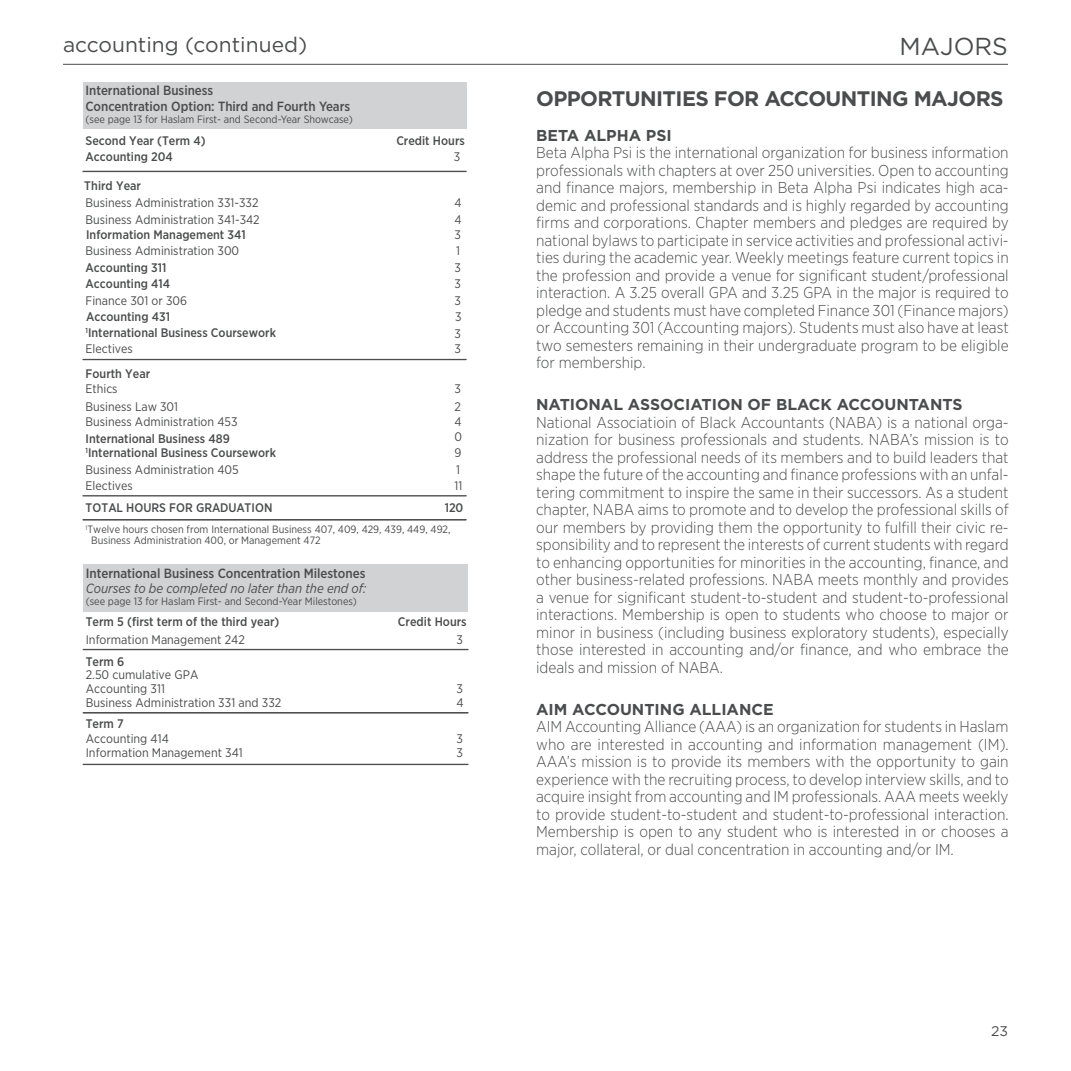
<style>
.page{position:relative;width:1071px;height:1071px;background:#fff}
.page>*{position:absolute;margin:0;border:0;box-sizing:border-box;transform-origin:0 0}
.t1{font:24.5px "Gotham";color:#4b4c4d}
.ChapterHeadings2{font:700 21px "Gotham";letter-spacing:-.03em;color:#4b4c4d}
.t2{font:21px "Gotham";color:#4b4c4d}
.TextLevel2{font:300 15.75px/17.5px "Gotham Narrow";color:#4b4c4d;text-align:justify}
.Body_text{font:700 15.75px "Gotham";color:#4b4c4d}
.Text{font:700 15.75px "Gotham";color:#4b4c4d}
.t3{font:14px "Gotham";color:#4b4c4d}
.t4{font:500 13.3px/15.6px "Gotham Narrow";color:#4b4c4d}
.t5{font:italic 13.3px "Gotham Narrow";color:#4b4c4d}
.t6{font:12.42px/17.2px "Gotham Narrow";color:#4b4c4d}
.t7{font:500 12.42px "Gotham Narrow";color:#4b4c4d}
.t8{font:10.67px/11.2px "Gotham Narrow";color:#4b4c4d}
</style>
<div class="page">
<hr style="left:63px;top:64px;width:945px;height:1px;background:#4b4c4d">
<div style="left:83px;top:82px;width:383px;height:47px;background:#d1d2d4"></div>
<svg style="left:82px;top:495px;width:385px;height:1px"></svg>
<svg style="left:82px;top:519px;width:385px;height:1px"></svg>
<svg style="left:82px;top:359px;width:385px;height:1px"></svg>
<svg style="left:82px;top:171px;width:385px;height:1px"></svg>
<div style="left:83px;top:564px;width:385px;height:48px;background:#d1d2d4"></div>
<svg style="left:82px;top:764px;width:387px;height:1px"></svg>
<svg style="left:82px;top:649px;width:387px;height:1px"></svg>
<svg style="left:82px;top:712px;width:387px;height:1px"></svg>
<p class="t2" style="left:63px;top:32px;width:246px">accounting (continued)</p>
<p class="t1" style="left:900px;top:31px;width:110px">MAJORS</p>
<p class="t4" style="left:86px;top:82px;width:266px">International Business<br>Concentration Option: Third and Fourth Years</p>
<p class="t7" style="left:86px;top:133px;width:122px">Second Year (Term 4)</p>
<p class="t7" style="left:396px;top:133px;width:70px">Credit Hours</p>
<p class="ChapterHeadings2" style="left:536px;top:85px;width:469px">OPPORTUNITIES FOR ACCOUNTING MAJORS</p>
<p class="Text" style="left:536px;top:125px;width:137px">BETA ALPHA PSI</p>
<p class="TextLevel2" style="left:536px;top:144px;width:474px">Beta Alpha Psi is the international organization for business information professionals with chapters at over 250 universities. Open to accounting and finance majors, membership in Beta Alpha Psi indicates high aca&shy;demic and professional standards and is highly regarded by accounting firms and corporations. Chapter members and pledges are required by national bylaws to participate in service activities and professional activi&shy;ties during the academic year. Weekly meetings feature current topics in the profession and provide a venue for significant student/professional interaction. A 3.25 overall GPA and 3.25 GPA in the major is required to pledge and students must have completed Finance 301 (Finance majors) or Accounting 301 (Accounting majors). Students must also have at least two semesters remaining in their undergraduate program to be eligible for membership.</p>
<p class="Body_text" style="left:536px;top:394px;width:428px">NATIONAL ASSOCIATION OF BLACK ACCOUNTANTS</p>
<p class="TextLevel2" style="left:536px;top:413px;width:474px">National Associatioin of Black Accountants (NABA) is a national orga&shy;nization for business professionals and students. NABA’s mission is to address the professional needs of its members and to build leaders that shape the future of the accounting and finance professions with an unfal&shy;tering commitment to inspire the same in their successors. As a student chapter, NABA aims to promote and to develop the professional skills of our members by providing them the opportunity to fulfill their civic re&shy;sponsibility and to represent the interests of current students with regard to enhancing opportunities for minorities in the accounting, finance, and other business-related professions. NABA meets monthly and provides a venue for significant student-to-student and student-to-professional interactions. Membership is open to students who choose to major or minor in business (including business exploratory students), especially those interested in accounting and/or finance, and who embrace the ideals and mission of NABA.</p>
<p class="Body_text" style="left:536px;top:699px;width:239px">AIM ACCOUNTING ALLIANCE</p>
<p class="TextLevel2" style="left:536px;top:718px;width:474px">AIM Accounting Alliance (AAA) is an organization for students in Haslam who are interested in accounting and information management (IM).<br>AAA’s mission is to provide its members with the opportunity to gain experience with the recruiting process, to develop interview skills, and to acquire insight from accounting and IM professionals. AAA meets weekly to provide student-to-student and student-to-professional interaction.<br>Membership is open to any student who is interested in or chooses a major, collateral, or dual concentration in accounting and/or IM.</p>
<p class="t8" style="left:86px;top:114px;width:269px">(see page 13 for Haslam First- and Second-Year Showcase)</p>
<p class="t7" style="left:86px;top:149px;width:89px">Accounting 204</p>
<p class="t6" style="left:454px;top:148px;width:8px">3</p>
<p class="t7" style="left:84px;top:178px;width:58px">Third Year</p>
<p class="t6" style="left:86px;top:193px;width:174px">Business Administration 331-332</p>
<p class="t6" style="left:455px;top:193px;width:9px">4</p>
<p class="t6" style="left:86px;top:211px;width:176px">Business Administration 341-342</p>
<p class="t6" style="left:455px;top:211px;width:9px">4</p>
<p class="t7" style="left:86px;top:227px;width:161px">Information Management 341</p>
<p class="t6" style="left:455px;top:226px;width:8px">3</p>
<p class="t6" style="left:86px;top:242px;width:155px">Business Administration 300</p>
<p class="t6" style="left:455px;top:242px;width:8px">1<br>3</p>
<p class="t7" style="left:86px;top:260px;width:82px">Accounting 311</p>
<p class="t7" style="left:86px;top:276px;width:86px">Accounting 414</p>
<p class="t6" style="left:455px;top:275px;width:8px">3</p>
<p class="t6" style="left:86px;top:292px;width:103px">Finance 301 or 306</p>
<p class="t6" style="left:455px;top:292px;width:8px">3</p>
<p class="t7" style="left:86px;top:308px;width:85px">Accounting 431</p>
<p class="t6" style="left:455px;top:308px;width:8px">3</p>
<p class="t7" style="left:86px;top:325px;width:192px"><sup>1</sup>International Business Coursework</p>
<p class="t6" style="left:455px;top:325px;width:8px">3</p>
<p class="t6" style="left:86px;top:340px;width:49px">Electives</p>
<p class="t6" style="left:455px;top:340px;width:8px">3</p>
<p class="t7" style="left:86px;top:366px;width:66px">Fourth Year</p>
<p class="t6" style="left:86px;top:380px;width:34px">Ethics</p>
<p class="t6" style="left:455px;top:380px;width:8px">3</p>
<p class="t6" style="left:86px;top:398px;width:94px">Business Law 301</p>
<p class="t6" style="left:455px;top:398px;width:8px">2</p>
<p class="t7" style="left:86px;top:445px;width:192px"><sup>1</sup>International Business Coursework</p>
<p class="t6" style="left:86px;top:413px;width:153px">Business Administration 453</p>
<p class="t6" style="left:455px;top:413px;width:9px">4</p>
<p class="t6" style="left:455px;top:444px;width:8px">9</p>
<p class="t6" style="left:86px;top:477px;width:49px">Electives</p>
<p class="t6" style="left:455px;top:477px;width:9px">11</p>
<p class="t7" style="left:86px;top:499px;width:188px">TOTAL HOURS FOR GRADUATION</p>
<p class="t7" style="left:445px;top:499px;width:20px">120</p>
<p class="t8" style="left:91px;top:524px;width:361px;text-indent:-6px"><sup>1</sup>Twelve hours chosen from International Business 407, 409, 429, 439, 449, 492,<br>Business Administration 400, or Management 472</p>
<p class="t7" style="left:86px;top:431px;width:146px">International Business 489</p>
<p class="t6" style="left:455px;top:428px;width:9px">0</p>
<p class="t6" style="left:86px;top:461px;width:155px">Business Administration 405</p>
<p class="t6" style="left:456px;top:461px;width:5px">1</p>
<p class="t4" style="left:86px;top:565px;width:281px">International Business Concentration Milestones</p>
<p class="t7" style="left:86px;top:614px;width:195px">Term 5 (first term of the third year)</p>
<p class="t7" style="left:398px;top:614px;width:70px">Credit Hours</p>
<p class="t6" style="left:86px;top:631px;width:161px">Information Management 242</p>
<p class="t6" style="left:456px;top:631px;width:8px">3</p>
<p class="t6" style="left:86px;top:680px;width:81px">Accounting 311</p>
<p class="t6" style="left:456px;top:680px;width:8px">3</p>
<p class="t6" style="left:86px;top:694px;width:197px">Business Administration 331 and 332</p>
<p class="t6" style="left:456px;top:694px;width:9px">4</p>
<p class="t6" style="left:456px;top:730px;width:8px">3</p>
<p class="t6" style="left:86px;top:744px;width:159px">Information Management 341</p>
<p class="t6" style="left:456px;top:744px;width:8px">3</p>
<p class="t5" style="left:86px;top:580px;width:282px">Courses to be completed no later than the end of:</p>
<p class="t8" style="left:86px;top:595px;width:273px">(see page 13 for Haslam First- and Second-Year Milestones)</p>
<p class="t7" style="left:86px;top:653px;width:40px">Term 6</p>
<p class="t6" style="left:86px;top:666px;width:114px">2.50 cumulative GPA</p>
<p class="t7" style="left:86px;top:716px;width:40px">Term 7</p>
<p class="t6" style="left:86px;top:730px;width:85px">Accounting 414</p>
<p class="t3" style="left:991px;top:1022px;width:18px">23</p>
</div>
